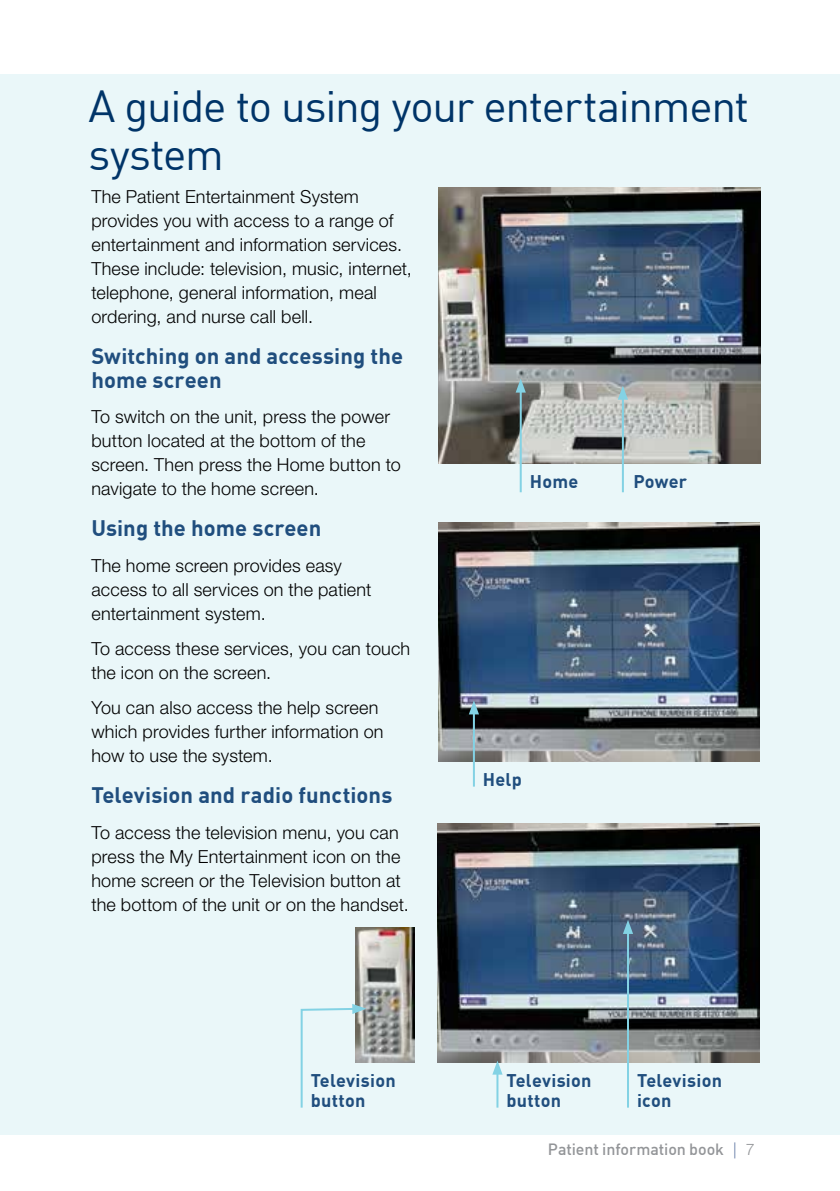
<style>
.page{position:relative;width:840px;height:1191px;background:#fff}
.page>*{position:absolute;margin:0;border:0;box-sizing:border-box;transform-origin:0 0}
.t1{font:44px/48px "DIN Offc";letter-spacing:-.03em;color:#003468}
.t2{font:700 22px/24px "DIN Offc";letter-spacing:.005em;color:#204e7e}
.t3{font:300 18px/24px "Helvetica Neue LT Std";letter-spacing:.01em;color:#000}
.t4{font:700 18px/20px "DIN Offc";letter-spacing:.015em;color:#204e7e}
.t5{font:500 16px "DIN Offc";letter-spacing:-.005em;color:#939598}
.s1{font-family:"Helvetica Neue LT Std";font-weight:300;color:#657da7}
.s2{font-family:"Helvetica Neue LT Std";font-weight:300}
</style>
<div class="page">
<div style="left:0;top:74px;width:839px;height:1060px;background:#eaf7f9"></div>
<img style="left:438px;top:188px;width:322px;height:275px">
<hr style="left:621px;top:396px;width:2px;height:96px;background:#83d2e4">
<svg style="left:617px;top:386px;width:10px;height:14px"></svg>
<hr style="left:519px;top:389px;width:2px;height:103px;background:#83d2e4">
<svg style="left:515px;top:378px;width:10px;height:14px"></svg>
<img style="left:438px;top:522px;width:321px;height:239px">
<hr style="left:472px;top:711px;width:2px;height:75px;background:#83d2e4">
<svg style="left:468px;top:700px;width:10px;height:14px"></svg>
<img style="left:437px;top:823px;width:322px;height:239px">
<hr style="left:496px;top:1071px;width:2px;height:36px;background:#83d2e4">
<svg style="left:492px;top:1060px;width:10px;height:14px"></svg>
<hr style="left:626px;top:930px;width:2px;height:177px;background:#83d2e4">
<svg style="left:622px;top:920px;width:10px;height:14px"></svg>
<img style="left:355px;top:927px;width:59px;height:135px">
<svg style="left:300px;top:1003px;width:66px;height:105px"></svg>
<h1 class="t1" style="left:88px;top:81px;width:661px">A guide to using your entertainment system</h1>
<p class="t3" style="left:91px;top:184px;width:322px">The Patient Entertainment System provides you with access to a range of entertainment and information services.<br>These include: television, music, internet, telephone, general information, meal ordering, and nurse call bell.</p>
<p class="t2" style="left:91px;top:343px;width:313px">Switching on and accessing the home screen</p>
<p class="t3" style="left:91px;top:404px;width:311px">To switch on the unit, press the power button located at the bottom of the screen. Then press the Home button to navigate to the home screen.</p>
<p class="t2" style="left:91px;top:515px;width:231px">Using the home screen</p>
<p class="t3" style="left:91px;top:553px;width:281px">The home screen provides easy access to all services on the patient entertainment system.</p>
<p class="t3" style="left:91px;top:636px;width:320px">To access these services, you can touch the icon on the screen.</p>
<p class="t3" style="left:91px;top:695px;width:293px">You can also access the help screen which provides further information on how to use the system.</p>
<p class="t2" style="left:91px;top:782px;width:302px">Television and radio functions</p>
<p class="t3" style="left:91px;top:820px;width:319px">To access the television menu, you can press the My Entertainment icon on the home screen or the Television button at the bottom of the unit or on the handset.</p>
<p class="t4" style="left:310px;top:1069px;width:86px">Television button</p>
<p class="t4" style="left:529px;top:470px;width:50px">Home</p>
<p class="t4" style="left:633px;top:470px;width:55px">Power</p>
<p class="t4" style="left:482px;top:769px;width:40px">Help</p>
<p class="t4" style="left:506px;top:1069px;width:86px">Television button</p>
<p class="t4" style="left:636px;top:1069px;width:86px">Television icon</p>
<p class="t5" style="left:547px;top:1139px;width:208px">Patient information book <span class="s1">|</span> <span class="s2">7</span></p>
</div>
